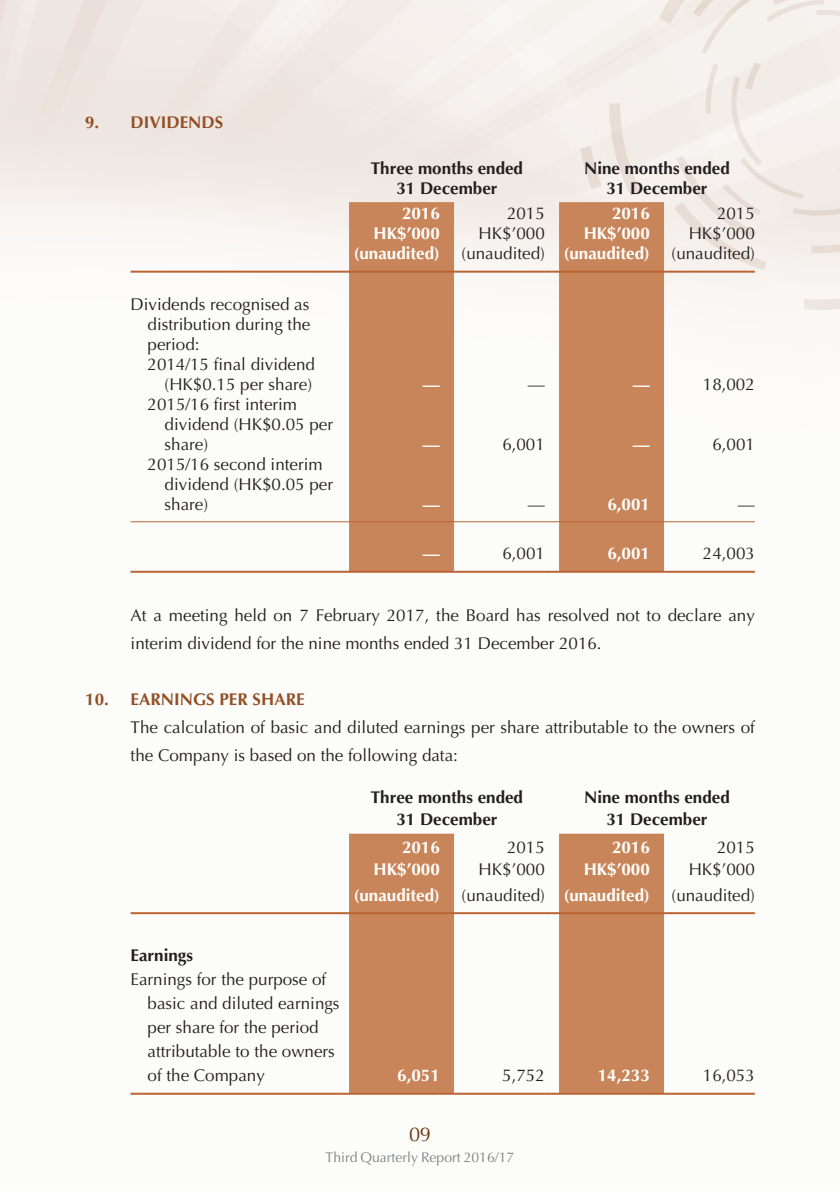
<style>
.page{position:relative;width:840px;height:1191px;background:#fff}
.page>*{position:absolute;margin:0;border:0;box-sizing:border-box;transform-origin:0 0}
.t1{font:20px "Optima LT Std";color:#6b3712}
.t2{font:17px/20px "Optima LT Std";color:#231f20}
.t3{font:700 17px/20px "Optima LT Std";color:#231f20;text-align:center}
.t4{font:700 17px "Optima LT Std";color:#fff}
.t5{font:700 17px "Optima LT Std";color:#934f25}
.t6{font:14px "Optima LT Std";color:#808285}
.s1{font-weight:700;color:#fff}
</style>
<div class="page">
<img style="left:0;top:0;width:755px;height:1095px">
<img style="left:223px;top:0;width:616px;height:440px">
<svg style="left:349px;top:202px;width:314px;height:369px;fill:#c88559"></svg>
<hr style="left:130px;top:521px;width:219px;height:1px;background:#ba6434">
<hr style="left:349px;top:521px;width:90px;height:1px;background:#ba6434">
<svg style="left:439px;top:521px;width:15px;height:1px"></svg>
<hr style="left:454px;top:521px;width:90px;height:1px;background:#ba6434">
<svg style="left:544px;top:521px;width:14px;height:1px"></svg>
<hr style="left:558px;top:521px;width:91px;height:1px;background:#ba6434">
<svg style="left:649px;top:521px;width:14px;height:1px"></svg>
<hr style="left:663px;top:521px;width:91px;height:1px;background:#ba6434">
<hr style="left:130px;top:571px;width:219px;height:2px;background:#ba6434">
<hr style="left:349px;top:571px;width:90px;height:2px;background:#ba6434">
<svg style="left:439px;top:571px;width:15px;height:2px"></svg>
<hr style="left:454px;top:571px;width:90px;height:2px;background:#ba6434">
<svg style="left:544px;top:571px;width:14px;height:2px"></svg>
<hr style="left:558px;top:571px;width:91px;height:2px;background:#ba6434">
<svg style="left:649px;top:571px;width:14px;height:2px"></svg>
<hr style="left:663px;top:571px;width:91px;height:2px;background:#ba6434">
<hr style="left:130px;top:271px;width:219px;height:2px;background:#ba6434">
<hr style="left:349px;top:271px;width:90px;height:2px;background:#ba6434">
<svg style="left:439px;top:271px;width:15px;height:2px"></svg>
<hr style="left:454px;top:271px;width:90px;height:2px;background:#ba6434">
<svg style="left:544px;top:271px;width:14px;height:2px"></svg>
<hr style="left:558px;top:271px;width:91px;height:2px;background:#ba6434">
<svg style="left:649px;top:271px;width:14px;height:2px"></svg>
<hr style="left:663px;top:271px;width:91px;height:2px;background:#ba6434">
<svg style="left:349px;top:833px;width:314px;height:259px;fill:#c88559"></svg>
<hr style="left:130px;top:1092px;width:219px;height:2px;background:#ba6434">
<hr style="left:349px;top:1092px;width:90px;height:2px;background:#ba6434">
<svg style="left:439px;top:1092px;width:15px;height:2px"></svg>
<hr style="left:454px;top:1092px;width:90px;height:2px;background:#ba6434">
<svg style="left:544px;top:1092px;width:14px;height:2px"></svg>
<hr style="left:558px;top:1092px;width:91px;height:2px;background:#ba6434">
<svg style="left:649px;top:1092px;width:14px;height:2px"></svg>
<hr style="left:663px;top:1092px;width:91px;height:2px;background:#ba6434">
<hr style="left:130px;top:912px;width:219px;height:2px;background:#ba6434">
<hr style="left:349px;top:912px;width:90px;height:2px;background:#ba6434">
<svg style="left:439px;top:912px;width:15px;height:2px"></svg>
<hr style="left:454px;top:912px;width:90px;height:2px;background:#ba6434">
<svg style="left:544px;top:912px;width:14px;height:2px"></svg>
<hr style="left:558px;top:912px;width:91px;height:2px;background:#ba6434">
<svg style="left:649px;top:912px;width:14px;height:2px"></svg>
<hr style="left:663px;top:912px;width:91px;height:2px;background:#ba6434">
<p class="t5" style="left:85px;top:112px;width:139px">9. DIVIDENDS</p>
<p class="t3" style="left:370px;top:158px;width:154px">Three months ended<br>31 December</p>
<p class="t3" style="left:583px;top:158px;width:147px">Nine months ended<br>31 December</p>
<p class="t4" style="left:402px;top:204px;width:39px">2016</p>
<p class="t2" style="left:506px;top:204px;width:39px">2015</p>
<p class="t4" style="left:611px;top:204px;width:39px">2016</p>
<p class="t2" style="left:716px;top:204px;width:39px">2015</p>
<p class="t4" style="left:373px;top:223px;width:68px">HK$’000</p>
<p class="t2" style="left:478px;top:224px;width:68px">HK$’000</p>
<p class="t4" style="left:583px;top:223px;width:68px">HK$’000</p>
<p class="t2" style="left:688px;top:224px;width:68px">HK$’000</p>
<p class="t4" style="left:353px;top:243px;width:87px">(unaudited)</p>
<p class="t2" style="left:461px;top:244px;width:190px">(unaudited) <span class="s1">(unaudited)</span></p>
<p class="t2" style="left:671px;top:244px;width:85px">(unaudited)</p>
<p class="t2" style="left:130px;top:294px;width:180px">Dividends recognised as</p>
<p class="t2" style="left:147px;top:314px;width:164px">distribution during the</p>
<p class="t2" style="left:147px;top:334px;width:53px">period:</p>
<p class="t2" style="left:147px;top:354px;width:169px">2014/15 final dividend</p>
<p class="t2" style="left:164px;top:374px;width:149px">(HK$0.15 per share)</p>
<p class="t4" style="left:422px;top:374px;width:18px">—</p>
<p class="t2" style="left:527px;top:374px;width:18px">—</p>
<p class="t4" style="left:632px;top:374px;width:18px">—</p>
<p class="t2" style="left:702px;top:374px;width:53px">18,002</p>
<p class="t2" style="left:164px;top:394px;width:170px;text-indent:-17px">2015/16 first interim dividend (HK$0.05 per share)</p>
<p class="t4" style="left:422px;top:434px;width:18px">—</p>
<p class="t2" style="left:502px;top:434px;width:44px">6,001</p>
<p class="t4" style="left:632px;top:434px;width:18px">—</p>
<p class="t2" style="left:712px;top:434px;width:44px">6,001</p>
<p class="t2" style="left:164px;top:454px;width:170px;text-indent:-17px">2015/16 second interim dividend (HK$0.05 per share)</p>
<p class="t4" style="left:422px;top:494px;width:18px">—</p>
<p class="t2" style="left:527px;top:494px;width:18px">—</p>
<p class="t4" style="left:607px;top:494px;width:44px">6,001</p>
<p class="t2" style="left:737px;top:494px;width:18px">—</p>
<p class="t4" style="left:422px;top:543px;width:18px">—</p>
<p class="t2" style="left:502px;top:544px;width:44px">6,001</p>
<p class="t4" style="left:607px;top:543px;width:44px">6,001</p>
<p class="t2" style="left:702px;top:544px;width:53px">24,003</p>
<p class="t2" style="left:130px;top:601px;width:625px;line-height:28px">At a meeting held on 7 February 2017, the Board has resolved not to declare any interim dividend for the nine months ended 31 December 2016.</p>
<p class="t5" style="left:85px;top:689px;width:221px">10. EARNINGS PER SHARE</p>
<p class="t2" style="left:130px;top:713px;width:625px;line-height:28px">The calculation of basic and diluted earnings per share attributable to the owners of the Company is based on the following data:</p>
<p class="t3" style="left:370px;top:786px;width:154px;line-height:22px">Three months ended<br>31 December</p>
<p class="t3" style="left:583px;top:786px;width:147px;line-height:22px">Nine months ended<br>31 December</p>
<p class="t4" style="left:402px;top:837px;width:39px">2016</p>
<p class="t2" style="left:506px;top:837px;width:39px">2015</p>
<p class="t4" style="left:611px;top:837px;width:39px">2016</p>
<p class="t2" style="left:716px;top:837px;width:39px">2015</p>
<p class="t4" style="left:373px;top:859px;width:68px">HK$’000</p>
<p class="t2" style="left:478px;top:859px;width:68px">HK$’000</p>
<p class="t4" style="left:583px;top:859px;width:68px">HK$’000</p>
<p class="t2" style="left:688px;top:859px;width:68px">HK$’000</p>
<p class="t4" style="left:353px;top:885px;width:87px">(unaudited)</p>
<p class="t2" style="left:461px;top:885px;width:190px">(unaudited) <span class="s1">(unaudited)</span></p>
<p class="t2" style="left:671px;top:885px;width:85px">(unaudited)</p>
<p class="t3" style="left:130px;top:945px;width:64px">Earnings</p>
<p class="t2" style="left:147px;top:967px;width:193px;line-height:24px;text-indent:-17px">Earnings for the purpose of basic and diluted earnings per share for the period attributable to the owners of the Company</p>
<p class="t4" style="left:397px;top:1065px;width:44px">6,051</p>
<p class="t2" style="left:502px;top:1065px;width:44px">5,752</p>
<p class="t4" style="left:597px;top:1065px;width:53px">14,233</p>
<p class="t2" style="left:702px;top:1065px;width:53px">16,053</p>
<p class="t1" style="left:409px;top:1122px;width:23px">09</p>
<p class="t6" style="left:325px;top:1148px;width:190px">Third Quarterly Report 2016/17</p>
</div>
